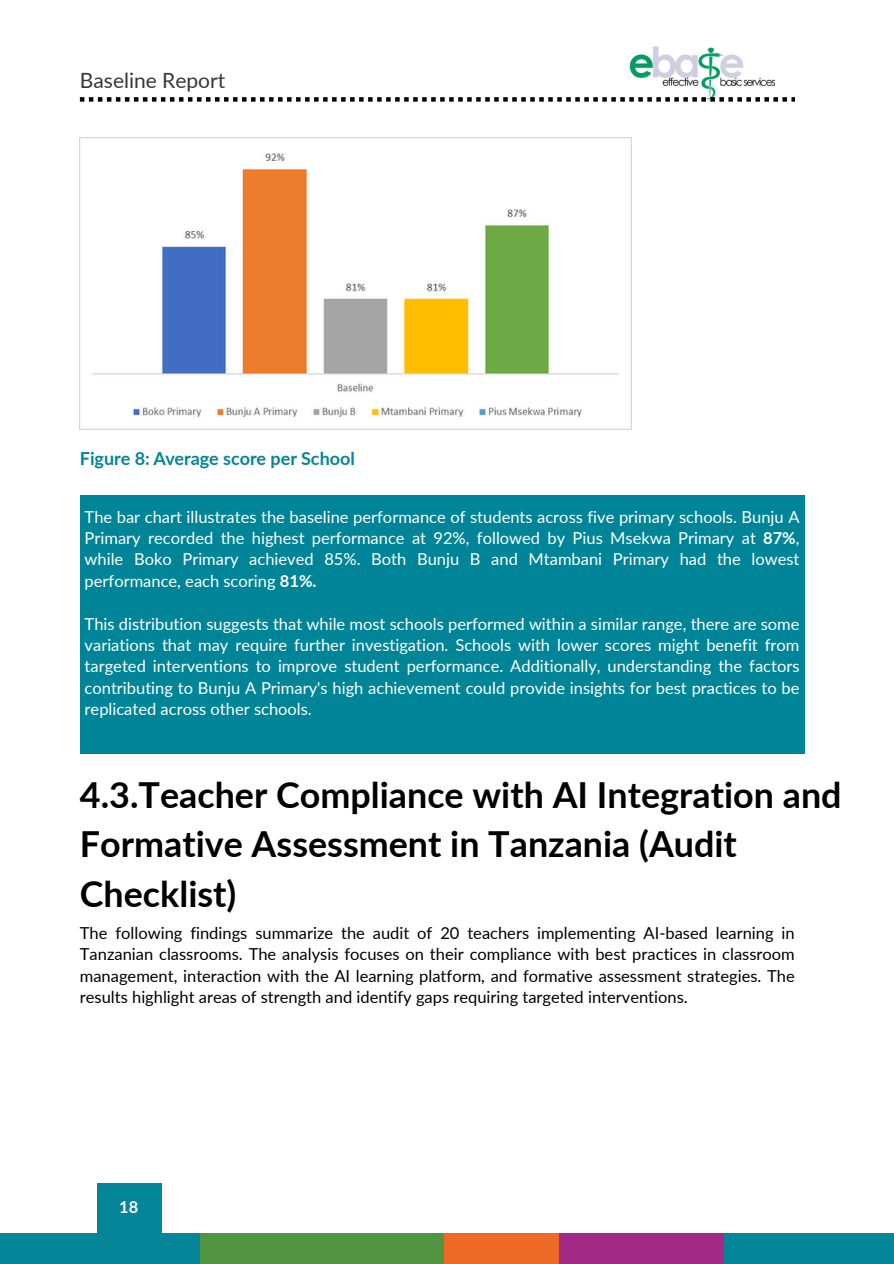
<style>
.page{position:relative;width:894px;height:1264px;background:#fff}
.page>*{position:absolute;margin:0;border:0;box-sizing:border-box;transform-origin:0 0}
.t1{font:700 35.85px/49.7px "Lato";color:#000}
.t2{font:21px "Lato";color:#373736}
.t3{font:700 18px "Lato";color:#058598}
.t4{font:16.5px/21.3px "Lato";color:#fff;text-align:justify}
.t5{font:16.5px/21.3px "Lato";color:#000;text-align:justify}
.t6{font:700 16.5px "Lato";color:#fff}
.s1{font-weight:700}
</style>
<div class="page">
<div style="left:0;top:1233px;width:200px;height:30px;background:#058598"></div>
<div style="left:722px;top:1233px;width:171px;height:30px;background:#058598"></div>
<div style="left:557px;top:1233px;width:165px;height:30px;background:#a22986"></div>
<div style="left:443px;top:1233px;width:115px;height:30px;background:#ef6926"></div>
<div style="left:200px;top:1233px;width:243px;height:30px;background:#519442"></div>
<div style="left:97px;top:1183px;width:65px;height:80px;background:#058598"></div>
<img style="left:629px;top:46px;width:146px;height:51px">
<svg style="left:80px;top:97px;width:714px;height:5px"></svg>
<div style="left:80px;top:495px;width:723px;height:259px;background:#008598"></div>
<img style="left:80px;top:138px;width:551px;height:291px">
<p class="t2" style="left:80px;top:68px;width:147px">Baseline Report</p>
<h3 class="t3" style="left:80px;top:447px;width:276px">Figure 8: Average score per School</h3>
<p class="t4" style="left:85px;top:505px;width:716px">The bar chart illustrates the baseline performance of students across five primary schools. Bunju A Primary recorded the highest performance at 92%, followed by Pius Msekwa Primary at <span class="s1">87%</span>, while Boko Primary achieved 85%. Both Bunju B and Mtambani Primary had the lowest performance, each scoring <span class="s1">81%.</span></p>
<p class="t4" style="left:85px;top:612px;width:716px">This distribution suggests that while most schools performed within a similar range, there are some variations that may require further investigation. Schools with lower scores might benefit from targeted interventions to improve student performance. Additionally, understanding the factors contributing to Bunju A Primary's high achievement could provide insights for best practices to be replicated across other schools.</p>
<p class="t1" style="left:80px;top:769px;width:763px">4.3.Teacher Compliance with AI Integration and<br>Formative Assessment in Tanzania (Audit<br>Checklist)</p>
<p class="t5" style="left:80px;top:921px;width:716px">The following findings summarize the audit of 20 teachers implementing AI-based learning in Tanzanian classrooms. The analysis focuses on their compliance with best practices in classroom management, interaction with the AI learning platform, and formative assessment strategies. The results highlight areas of strength and identify gaps requiring targeted interventions.</p>
<h2 class="t6" style="left:119px;top:1196px;width:21px">18</h2>
</div>
